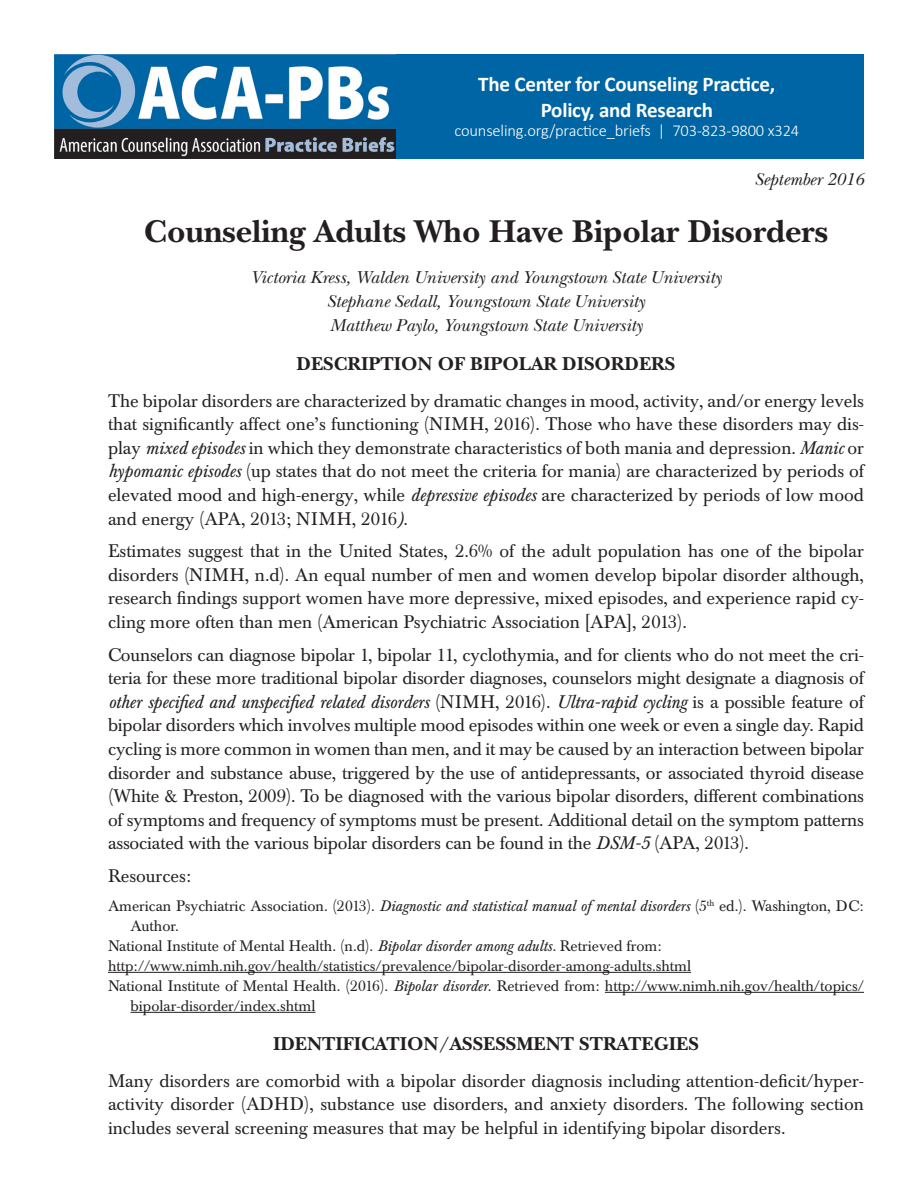
<style>
.page{position:relative;width:918px;height:1188px;background:#fff}
.page>*{position:absolute;margin:0;border:0;box-sizing:border-box;transform-origin:0 0}
.t1{font:700 33px "New Baskerville";color:#231f20}
.t2{font:700 21px/25.2px "Calibri";letter-spacing:-.01em;color:#fff;text-align:center}
.Subhead_1{font:700 19.5px "New Baskerville";color:#231f20}
.Body_text{font:18px/23.5px "Baskerville BE";color:#231f20;text-align:justify}
.Author{font:italic 18px "New Baskerville";color:#231f20}
.Date{font:italic 18px "New Baskerville";color:#231f20}
.t3{font:300 16.5px "Calibri";letter-spacing:-.01em;color:#fff}
.References{font:15px/20px "Baskerville BE";color:#231f20}
.s1{font-style:italic}
</style>
<div class="page">
<div style="left:54px;top:54px;width:810px;height:104px;background:#0065a4"></div>
<img style="left:54px;top:54px;width:341px;height:104px">
<hr style="left:108px;top:972px;width:583px;height:1px;background:#231f20">
<hr style="left:605px;top:992px;width:259px;height:1px;background:#231f20">
<hr style="left:130px;top:1012px;width:185px;height:1px;background:#231f20">
<p class="t2" style="left:478px;top:72px;width:298px">The Center for Counseling Practice,<br>Policy, and Research</p>
<p class="t3" style="left:454px;top:121px;width:346px">counseling.org/practice_briefs | 703-823-9800 x324</p>
<p class="Date" style="left:755px;top:169px;width:111px">September 2016</p>
<p class="t1" style="left:144px;top:212px;width:686px">Counseling Adults Who Have Bipolar Disorders</p>
<p class="Author" style="left:250px;top:267px;width:473px">Victoria Kress, Walden University and Youngstown State University</p>
<p class="Author" style="left:327px;top:291px;width:320px">Stephane Sedall, Youngstown State University</p>
<p class="Author" style="left:329px;top:314px;width:315px">Matthew Paylo, Youngstown State University</p>
<p class="Subhead_1" style="left:297px;top:352px;width:380px">DESCRIPTION OF BIPOLAR DISORDERS</p>
<p class="Body_text" style="left:108px;top:389px;width:758px">The bipolar disorders are characterized by dramatic changes in mood, activity, and/or energy levels that significantly affect one’s functioning (NIMH, 2016). Those who have these disorders may dis&shy;play <span class="s1">mixed episodes</span> in which they demonstrate characteristics of both mania and depression. <span class="s1">Manic</span> or <span class="s1">hypomanic episodes</span> (up states that do not meet the criteria for mania) are characterized by periods of elevated mood and high-energy, while <span class="s1">depressive episodes</span> are characterized by periods of low mood and energy (APA, 2013; NIMH, 2016<span class="s1">)</span>.</p>
<p class="Body_text" style="left:108px;top:540px;width:758px">Estimates suggest that in the United States, 2.6% of the adult population has one of the bipolar disorders (NIMH, n.d). An equal number of men and women develop bipolar disorder although, research findings support women have more depressive, mixed episodes, and experience rapid cy&shy;cling more often than men (American Psychiatric Association [APA], 2013).</p>
<p class="Body_text" style="left:108px;top:643px;width:758px">Counselors can diagnose bipolar 1, bipolar 11, cyclothymia, and for clients who do not meet the cri&shy;teria for these more traditional bipolar disorder diagnoses, counselors might designate a diagnosis of <span class="s1">other specified and unspecified related disorders</span> (NIMH, 2016). <span class="s1">Ultra-rapid cycling</span> is a possible feature of bipolar disorders which involves multiple mood episodes within one week or even a single day. Rapid cycling is more common in women than men, and it may be caused by an interaction between bipolar disorder and substance abuse, triggered by the use of antidepressants, or associated thyroid disease (White &amp; Preston, 2009). To be diagnosed with the various bipolar disorders, different combinations of symptoms and frequency of symptoms must be present. Additional detail on the symptom patterns associated with the various bipolar disorders can be found in the <span class="s1">DSM-5</span> (APA, 2013).</p>
<p class="Body_text" style="left:108px;top:864px;width:85px">Resources:</p>
<p class="References" style="left:130px;top:896px;width:735px;text-indent:-22px">American Psychiatric Association. (2013). <span class="s1">Diagnostic and statistical manual of mental disorders</span> (5<sup>th</sup> ed.). Washington, DC:<br>Author.</p>
<p class="References" style="left:108px;top:936px;width:555px">National Institute of Mental Health. (n.d). <span class="s1">Bipolar disorder among adults.</span> Retrieved from:</p>
<p class="References" style="left:108px;top:956px;width:585px">http://www.nimh.nih.gov/health/statistics/prevalence/bipolar-disorder-among-adults.shtml</p>
<p class="References" style="left:130px;top:976px;width:735px;text-indent:-22px">National Institute of Mental Health. (2016). <span class="s1">Bipolar disorder</span>. Retrieved from: http://www.nimh.nih.gov/health/topics/ bipolar-disorder/index.shtml</p>
<p class="Subhead_1" style="left:273px;top:1032px;width:427px">IDENTIFICATION/ASSESSMENT STRATEGIES</p>
<p class="Body_text" style="left:108px;top:1069px;width:758px">Many disorders are comorbid with a bipolar disorder diagnosis including attention-deficit/hyper&shy;activity disorder (ADHD), substance use disorders, and anxiety disorders. The following section includes several screening measures that may be helpful in identifying bipolar disorders.</p>
</div>
